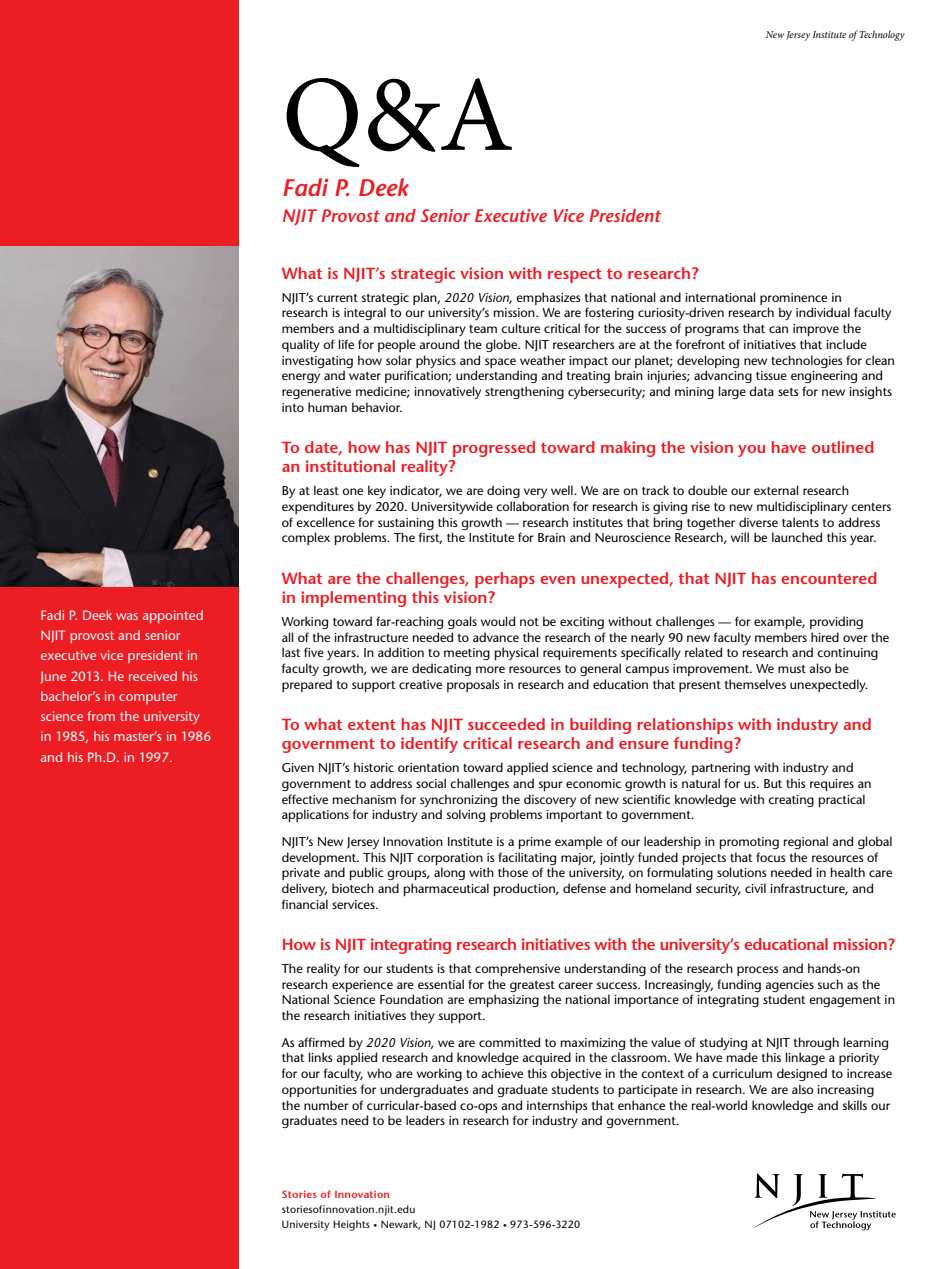
<style>
.page{position:relative;width:945px;height:1269px;background:#fff}
.page>*{position:absolute;margin:0;border:0;box-sizing:border-box;transform-origin:0 0}
.t1{font:108px "Minion Pro";color:#000}
.t2{font:italic 600 24px "Stone Sans Std";color:#ed1d24}
.t3{font:italic 600 18px "Stone Sans Std";color:#ed1d24}
.t4{font:600 16.2px/19.5px "Stone Sans Std";color:#ed1d24}
.t5{font:600 16.2px "Stone Sans Std";letter-spacing:-.02em;color:#ed1d24}
.t6{font:500 13.5px/20.2px "Stone Sans Std";color:#fff}
.t7{font:500 12.75px/15.8px "Stone Sans Std";color:#000}
.t8{font:500 10.5px/15px "Stone Sans Std";letter-spacing:.025em;color:#000}
.t9{font:italic 10.5px "Minion Pro";letter-spacing:-.01em;color:#000}
.t10{font:600 10.5px "Stone Sans Std";letter-spacing:.025em;color:#ed1d24}
.s1{font-style:italic}
.s2{font-size:16.5px}
.s3{font-size:15.75px}
.s4{font-size:7.5px}
</style>
<div class="page">
<div style="left:0;top:0;width:239px;height:1269px;background:#ed1d24"></div>
<svg style="left:754px;top:1173px;width:142px;height:57px"></svg>
<img style="left:0;top:247px;width:239px;height:339px">
<p class="t6" style="left:40px;top:605px;width:172px">Fadi P. Deek was appointed<br>NJIT provost and senior executive vice president in<br>June 2013. He received his bachelor’s in computer science from the university in 1985, his master’s in 1986 and his Ph.D. in 1997.</p>
<h1 class="t1" style="left:282px;top:43px;width:233px">Q&amp;A</h1>
<h2 class="t2" style="left:282px;top:174px;width:128px">Fadi P. Deek</h2>
<h3 class="t3" style="left:282px;top:204px;width:380px">NJIT Provost and Senior Executive Vice President</h3>
<p class="t9" style="left:766px;top:28px;width:140px">New Jersey Institute of Technology</p>
<p class="t4" style="left:282px;top:263px;width:418px">What is NJIT’s strategic vision with respect to research?</p>
<p class="t7" style="left:282px;top:289px;width:615px">NJIT’s current strategic plan, <span class="s1">2020 Vision</span>, emphasizes that national and international prominence in<br>research is integral to our university’s mission. We are fostering curiosity-driven research by individual faculty members and a multidisciplinary team culture critical for the success of programs that can improve the quality of life for people around the globe. NJIT researchers are at the forefront of initiatives that include investigating how solar physics and space weather impact our planet; developing new technologies for clean energy and water purification; understanding and treating brain injuries; advancing tissue engineering and regenerative medicine; innovatively strengthening cybersecurity; and mining large data sets for new insights into human behavior.</p>
<p class="t4" style="left:282px;top:438px;width:594px">To date, how has NJIT progressed toward making the vision you have outlined an institutional reality<span class="s2">?</span></p>
<p class="t7" style="left:282px;top:483px;width:611px">By at least one key indicator, we are doing very well. We are on track to double our external research expenditures by 2020. Universitywide collaboration for research is giving rise to new multidisciplinary centers of excellence for sustaining this growth — research institutes that bring together diverse talents to address complex problems. The first, the Institute for Brain and Neuroscience Research, will be launched this year.</p>
<p class="t4" style="left:282px;top:568px;width:597px">What are the challenges, perhaps even unexpected, that NJIT has encountered in implementing this vision?</p>
<p class="t7" style="left:282px;top:614px;width:609px">Working toward far-reaching goals would not be exciting without challenges — for example, providing<br>all of the infrastructure needed to advance the research of the nearly 90 new faculty members hired over the last five years. In addition to meeting physical requirements specifically related to research and continuing faculty growth, we are dedicating more resources to general campus improvement. We must also be prepared to support creative proposals in research and education that present themselves unexpectedly.</p>
<p class="t4" style="left:282px;top:715px;width:592px">To what extent has NJIT succeeded in building relationships with industry and government to identify critical research and ensure funding?</p>
<p class="t7" style="left:282px;top:760px;width:591px">Given NJIT’s historic orientation toward applied science and technology, partnering with industry and government to address social challenges and spur economic growth is natural for us. But this requires an effective mechanism for synchronizing the discovery of new scientific knowledge with creating practical applications for industry and solving problems important to government.</p>
<p class="t7" style="left:282px;top:834px;width:612px">NJIT’s New Jersey Innovation Institute is a prime example of our leadership in promoting regional and global development. This NJIT corporation is facilitating major, jointly funded projects that focus the resources of private and public groups, along with those of the university, on formulating solutions needed in health care delivery, biotech and pharmaceutical production, defense and homeland security, civil infrastructure, and financial services.</p>
<p class="t5" style="left:282px;top:935px;width:614px">How is NJIT integrating research initiatives with the university’s educational mission<span class="s3">?</span></p>
<p class="t7" style="left:282px;top:961px;width:615px">The reality for our students is that comprehensive understanding of the research process and hands-on research experience are essential for the greatest career success. Increasingly, funding agencies such as the National Science Foundation are emphasizing the national importance of integrating student engagement in the research initiatives they support.</p>
<p class="t7" style="left:282px;top:1034px;width:612px">As affirmed by <span class="s1">2020 Vision</span>, we are committed to maximizing the value of studying at NJIT through learning that links applied research and knowledge acquired in the classroom. We have made this linkage a priority for our faculty, who are working to achieve this objective in the context of a curriculum designed to increase opportunities for undergraduates and graduate students to participate in research. We are also increasing the number of curricular-based co-ops and internships that enhance the real-world knowledge and skills our graduates need to be leaders in research for industry and government.</p>
<p class="t10" style="left:282px;top:1188px;width:110px">Stories of Innovation</p>
<p class="t8" style="left:282px;top:1202px;width:300px">storiesofinnovation.njit.edu<br>University Heights <span class="s4">•</span> Newark, NJ 07102-1982 <span class="s4">•</span> 973-596-3220</p>
</div>
